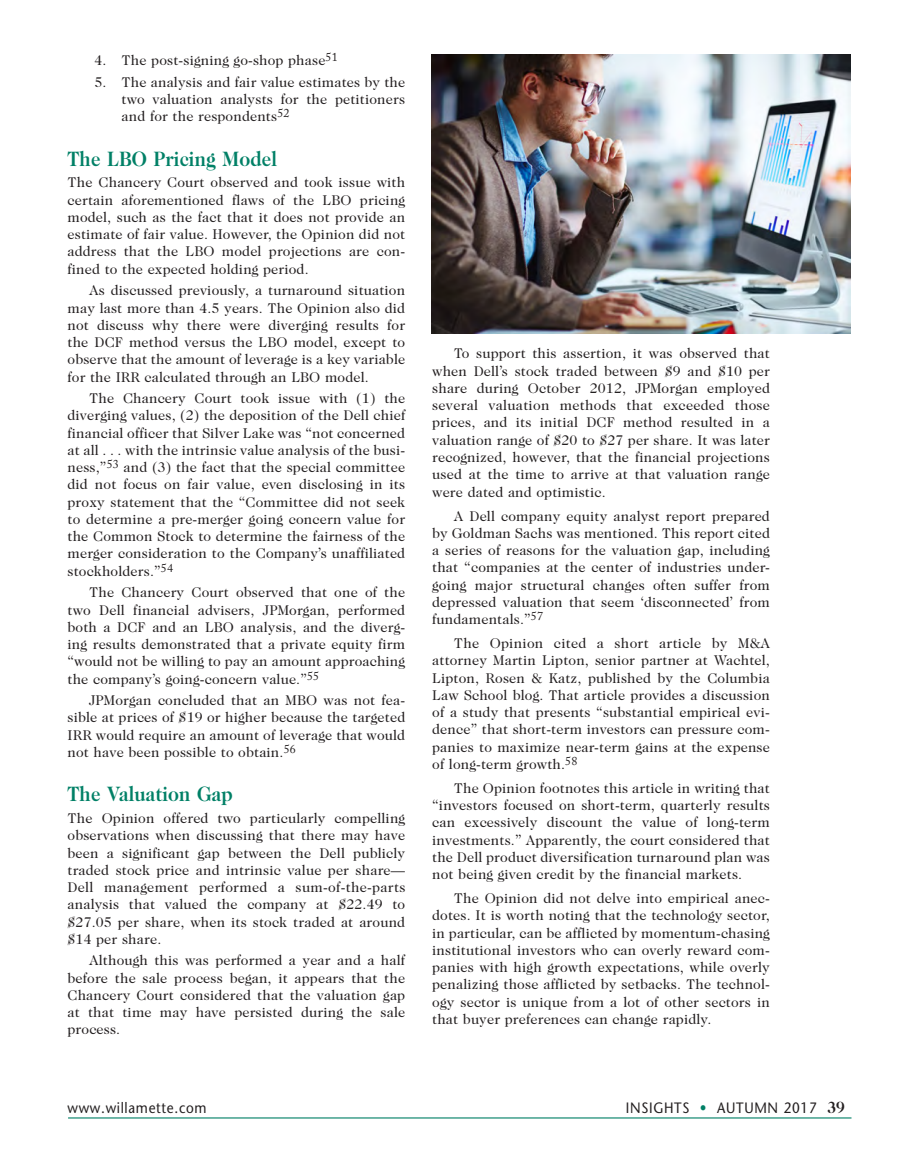
<style>
.page{position:relative;width:905px;height:1175px;background:#fff}
.page>*{position:absolute;margin:0;border:0;box-sizing:border-box;transform-origin:0 0}
.Sub_Heads_Caslon{font:700 21px "Caslon Two Twenty Four";letter-spacing:.01em;color:#008066;scale:.9 1}
.t1{font:15px "Stone Sans";letter-spacing:.05em;color:#231f20;scale:.9 1}
.body{font:14.25px/17.2px "Caslon Two Twenty Four";letter-spacing:.01em;color:#231f20;text-align:justify}
.body__Intro_Paragr{font:14.25px/17.2px "Caslon Two Twenty Four";letter-spacing:.01em;color:#231f20;text-align:justify}
.body_w_bullets{font:14.25px/17.2px "Caslon Two Twenty Four";letter-spacing:.01em;color:#231f20;text-align:justify}
.s1{color:#008066}
.s2{font-family:"Caslon Two Twenty Four";font-weight:700;font-size:16.5px}
</style>
<div class="page">
<hr style="left:68px;top:1117px;width:783px;height:1px;background:#008066">
<img style="left:431px;top:54px;width:419px;height:280px">
<p class="body_w_bullets" style="left:94px;top:52px;width:245px">4. The post-signing go-shop phase<sup>51</sup></p>
<p class="body_w_bullets" style="left:122px;top:73px;width:285px;text-indent:-27px">5. The analysis and fair value estimates by the two valuation analysts for the petitioners and for the respondents<sup>52</sup></p>
<p class="Sub_Heads_Caslon" style="left:68px;top:146px;width:234px">The LBO Pricing Model</p>
<p class="body__Intro_Paragr" style="left:68px;top:174px;width:339px">The Chancery Court observed and took issue with certain aforementioned flaws of the LBO pricing model, such as the fact that it does not provide an estimate of fair value. However, the Opinion did not address that the LBO model projections are con&shy;fined to the expected holding period.</p>
<p class="body" style="left:68px;top:282px;width:339px;text-indent:22px">As discussed previously, a turnaround situation may last more than 4.5 years. The Opinion also did not discuss why there were diverging results for the DCF method versus the LBO model, except to observe that the amount of leverage is a key variable for the IRR calculated through an LBO model.</p>
<p class="body" style="left:67px;top:389px;width:339px;text-indent:22px">The Chancery Court took issue with (1) the diverging values, (2) the deposition of the Dell chief financial officer that Silver Lake was “not concerned at all . . . with the intrinsic value analysis of the busi&shy;ness,”<sup>53</sup> and (3) the fact that the special committee did not focus on fair value, even disclosing in its proxy statement that the “Committee did not seek to determine a pre-merger going concern value for the Common Stock to determine the fairness of the merger consideration to the Company’s unaffiliated stockholders.”<sup>54</sup></p>
<p class="body" style="left:67px;top:583px;width:339px;text-indent:22px">The Chancery Court observed that one of the two Dell financial advisers, JPMorgan, performed both a DCF and an LBO analysis, and the diverg&shy;ing results demonstrated that a private equity firm “would not be willing to pay an amount approaching the company’s going-concern value.”<sup>55</sup></p>
<p class="body" style="left:67px;top:691px;width:339px;text-indent:22px">JPMorgan concluded that an MBO was not fea&shy;sible at prices of $19 or higher because the targeted IRR would require an amount of leverage that would not have been possible to obtain.<sup>56</sup></p>
<p class="Sub_Heads_Caslon" style="left:68px;top:782px;width:185px">The Valuation Gap</p>
<p class="body__Intro_Paragr" style="left:68px;top:809px;width:339px">The Opinion offered two particularly compelling observations when discussing that there may have been a significant gap between the Dell publicly traded stock price and intrinsic value per share— Dell management performed a sum-of-the-parts analysis that valued the company at $22.49 to $27.05 per share, when its stock traded at around $14 per share.</p>
<p class="body" style="left:68px;top:951px;width:339px;text-indent:22px">Although this was performed a year and a half before the sale process began, it appears that the Chancery Court considered that the valuation gap at that time may have persisted during the sale process.</p>
<p class="body" style="left:432px;top:345px;width:339px;text-indent:22px">To support this assertion, it was observed that when Dell’s stock traded between $9 and $10 per share during October 2012, JPMorgan employed several valuation methods that exceeded those prices, and its initial DCF method resulted in a valuation range of $20 to $27 per share. It was later recognized, however, that the financial projections used at the time to arrive at that valuation range were dated and optimistic.</p>
<p class="body" style="left:432px;top:507px;width:339px;text-indent:22px">A Dell company equity analyst report prepared by Goldman Sachs was mentioned. This report cited a series of reasons for the valuation gap, including that “companies at the center of industries under&shy;going major structural changes often suffer from depressed valuation that seem ‘disconnected’ from fundamentals.”<sup>57</sup></p>
<p class="body" style="left:432px;top:634px;width:339px;text-indent:22px">The Opinion cited a short article by M&amp;A attorney Martin Lipton, senior partner at Wachtel, Lipton, Rosen &amp; Katz, published by the Columbia Law School blog. That article provides a discussion of a study that presents “substantial empirical evi&shy;dence” that short-term investors can pressure com&shy;panies to maximize near-term gains at the expense of long-term growth.<sup>58</sup></p>
<p class="body" style="left:432px;top:779px;width:339px;text-indent:22px">The Opinion footnotes this article in writing that “investors focused on short-term, quarterly results can excessively discount the value of long-term investments.” Apparently, the court considered that the Dell product diversification turnaround plan was not being given credit by the financial markets.</p>
<p class="body" style="left:432px;top:889px;width:339px;text-indent:22px">The Opinion did not delve into empirical anec&shy;dotes. It is worth noting that the technology sector, in particular, can be afflicted by momentum-chasing institutional investors who can overly reward com&shy;panies with high growth expectations, while overly penalizing those afflicted by setbacks. The technol&shy;ogy sector is unique from a lot of other sectors in that buyer preferences can change rapidly.</p>
<p class="t1" style="left:68px;top:1098px;width:156px">www.willamette. com</p>
<p class="t1" style="left:626px;top:1098px;width:245px">INSIGHTS <span class="s1">•</span> AUTUMN 2017 <span class="s2">39</span></p>
</div>
